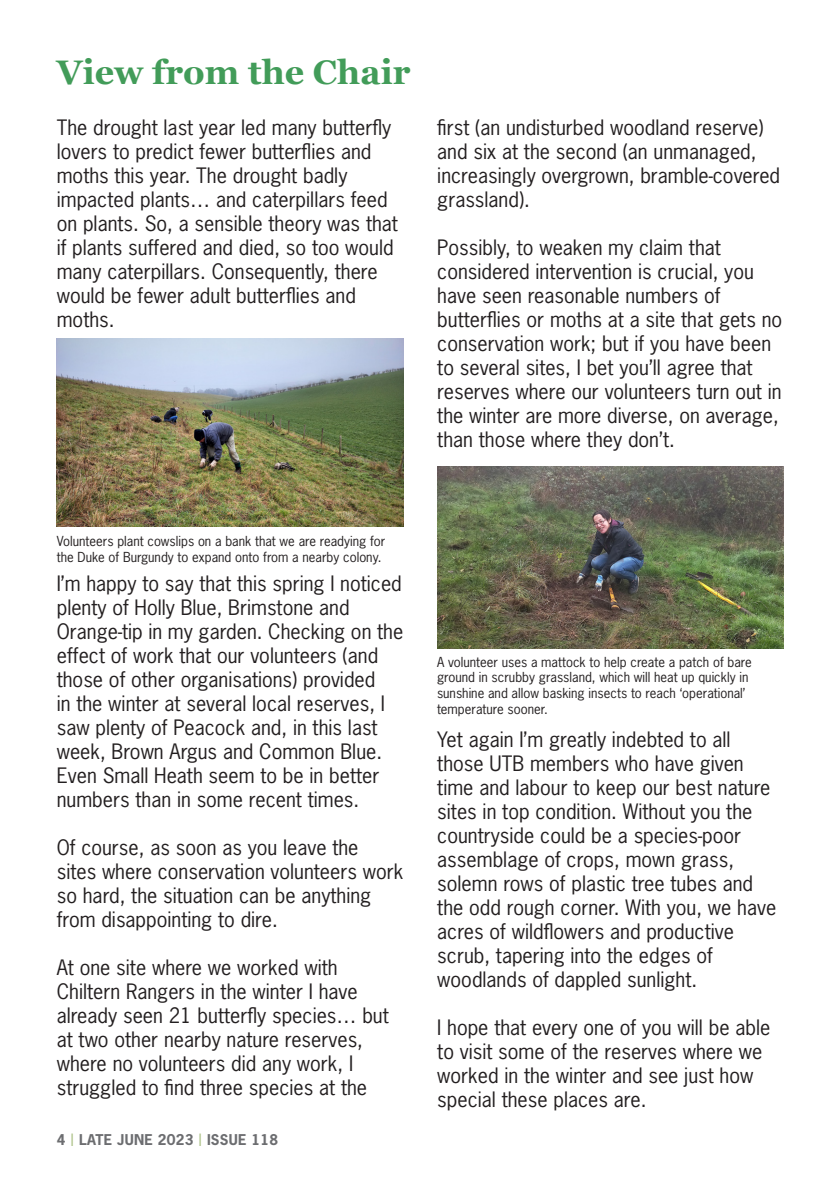
<style>
.page{position:relative;width:840px;height:1191px;background:#fff}
.page>*{position:absolute;margin:0;border:0;box-sizing:border-box;transform-origin:0 0}
.Main_Heading{font:700 34px "Georgia";color:#429c59}
.Body_Copy_Bold{font:20px/24px "News Gothic";color:#231f20}
.t1{font:700 14px "News Gothic";letter-spacing:.02em;color:#6c6d70}
.Body_Copy_Bold-2{font:13px/15.6px "News Gothic";color:#231f20}
.s1{font-weight:400;font-size:16px;color:#adc287}
</style>
<div class="page">
<img style="left:57px;top:339px;width:346px;height:187px">
<img style="left:437px;top:466px;width:345px;height:183px">
<p class="Main_Heading" style="left:57px;top:46px;width:355px">View from the Chair</p>
<p class="Body_Copy_Bold" style="left:57px;top:115px;width:342px">The drought last year led many butterfly lovers to predict fewer butterflies and moths this year. The drought badly impacted plants… and caterpillars feed on plants. So, a sensible theory was that if plants suffered and died, so too would many caterpillars. Consequently, there would be fewer adult butterflies and moths.</p>
<p class="Body_Copy_Bold" style="left:437px;top:115px;width:344px">first (an undisturbed woodland reserve) and six at the second (an unmanaged, increasingly overgrown, bramble-covered grassland).</p>
<p class="Body_Copy_Bold" style="left:437px;top:235px;width:346px">Possibly, to weaken my claim that considered intervention is crucial, you have seen reasonable numbers of butterflies or moths at a site that gets no conservation work; but if you have been to several sites, I bet you’ll agree that reserves where our volunteers turn out in the winter are more diverse, on average, than those where they don’t.</p>
<p class="Body_Copy_Bold-2" style="left:57px;top:533px;width:330px">Volunteers plant cowslips on a bank that we are readying for the Duke of Burgundy to expand onto from a nearby colony.</p>
<p class="Body_Copy_Bold" style="left:57px;top:571px;width:348px">I’m happy to say that this spring I noticed plenty of Holly Blue, Brimstone and Orange-tip in my garden. Checking on the effect of work that our volunteers (and those of other organisations) provided<br>in the winter at several local reserves, I saw plenty of Peacock and, in this last week, Brown Argus and Common Blue.<br>Even Small Heath seem to be in better numbers than in some recent times.</p>
<p class="Body_Copy_Bold" style="left:57px;top:835px;width:348px">Of course, as soon as you leave the<br>sites where conservation volunteers work so hard, the situation can be anything from disappointing to dire.</p>
<p class="Body_Copy_Bold" style="left:57px;top:955px;width:333px">At one site where we worked with Chiltern Rangers in the winter I have already seen 21 butterfly species… but at two other nearby nature reserves, where no volunteers did any work, I struggled to find three species at the</p>
<p class="t1" style="left:57px;top:1130px;width:223px">4 <span class="s1">|</span> LATE JUNE 2023 <span class="s1">|</span> ISSUE 118</p>
<p class="Body_Copy_Bold-2" style="left:437px;top:653px;width:316px">A volunteer uses a mattock to help create a patch of bare ground in scrubby grassland, which will heat up quickly in sunshine and allow basking insects to reach ‘operational’ temperature sooner.</p>
<p class="Body_Copy_Bold" style="left:437px;top:727px;width:340px">Yet again I’m greatly indebted to all those UTB members who have given time and labour to keep our best nature sites in top condition. Without you the countryside could be a species-poor assemblage of crops, mown grass, solemn rows of plastic tree tubes and the odd rough corner. With you, we have acres of wildflowers and productive scrub, tapering into the edges of woodlands of dappled sunlight.</p>
<p class="Body_Copy_Bold" style="left:437px;top:1015px;width:334px">I hope that every one of you will be able to visit some of the reserves where we worked in the winter and see just how special these places are.</p>
</div>
